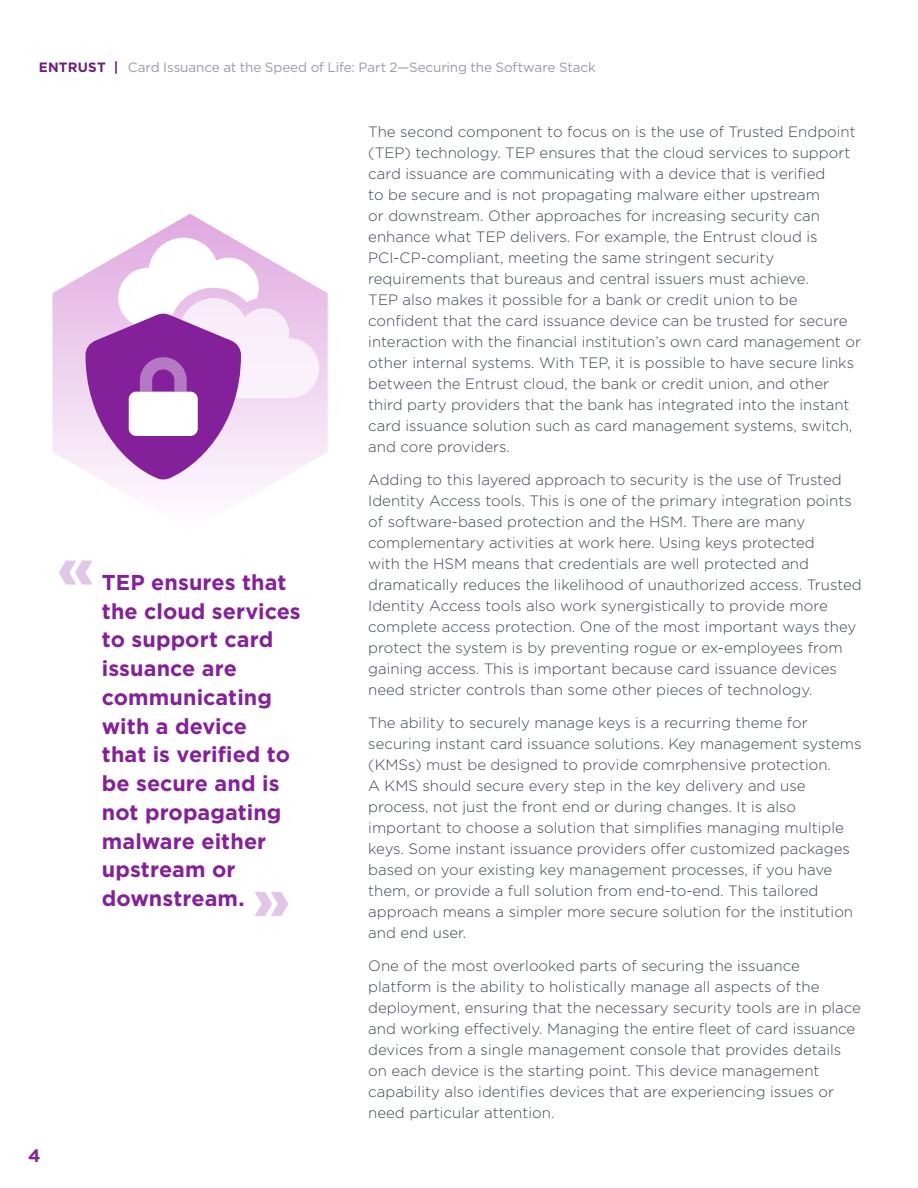
<style>
.page{position:relative;width:918px;height:1188px;background:#fff}
.page>*{position:absolute;margin:0;border:0;box-sizing:border-box;transform-origin:0 0}
.callout_-_USE{font:700 21.6px/28.8px "Gotham";color:#85209b}
.Forridder{font:700 18px "Gotham";color:#85209b}
.text{font:300 15px/21px "Gotham";color:#3f454f}
.BANNER_HEADER{font:13.5px "Gotham";letter-spacing:-.01em;color:#989aab}
.t1{font:700 13.5px "Gotham";letter-spacing:.015em;color:#6d2077}
</style>
<div class="page">
<svg style="left:59px;top:561px;width:34px;height:24px"></svg>
<svg style="left:255px;top:892px;width:33px;height:24px"></svg>
<svg style="left:52px;top:214px;width:276px;height:279px"></svg>
<svg style="left:86px;top:238px;width:233px;height:242px"></svg>
<div style="left:129px;top:392px;width:69px;height:44px;background:#fff;border-radius:7px"></div>
<p class="t1" style="left:39px;top:58px;width:81px">ENTRUST |</p>
<p class="BANNER_HEADER" style="left:128px;top:59px;width:469px">Card Issuance at the Speed of Life: Part 2—Securing the Software Stack</p>
<p class="callout_-_USE" style="left:102px;top:568px;width:200px">TEP ensures that the cloud services to support card issuance are communicating with a device<br>that is verified to be secure and is not propagating malware either upstream or downstream.</p>
<p class="Forridder" style="left:28px;top:1144px;width:14px">4</p>
<p class="text" style="left:368px;top:121px;width:494px">The second component to focus on is the use of Trusted Endpoint (TEP) technology. TEP ensures that the cloud services to support card issuance are communicating with a device that is verified<br>to be secure and is not propagating malware either upstream<br>or downstream. Other approaches for increasing security can enhance what TEP delivers. For example, the Entrust cloud is PCI-CP-compliant, meeting the same stringent security requirements that bureaus and central issuers must achieve.<br>TEP also makes it possible for a bank or credit union to be confident that the card issuance device can be trusted for secure interaction with the financial institution’s own card management or other internal systems. With TEP, it is possible to have secure links between the Entrust cloud, the bank or credit union, and other third party providers that the bank has integrated into the instant card issuance solution such as card management systems, switch, and core providers.</p>
<p class="text" style="left:368px;top:469px;width:495px">Adding to this layered approach to security is the use of Trusted Identity Access tools. This is one of the primary integration points of software-based protection and the HSM. There are many complementary activities at work here. Using keys protected<br>with the HSM means that credentials are well protected and dramatically reduces the likelihood of unauthorized access. Trusted Identity Access tools also work synergistically to provide more complete access protection. One of the most important ways they protect the system is by preventing rogue or ex-employees from gaining access. This is important because card issuance devices need stricter controls than some other pieces of technology.</p>
<p class="text" style="left:368px;top:712px;width:495px">The ability to securely manage keys is a recurring theme for securing instant card issuance solutions. Key management systems (KMSs) must be designed to provide comrphensive protection.<br>A KMS should secure every step in the key delivery and use process, not just the front end or during changes. It is also important to choose a solution that simplifies managing multiple keys. Some instant issuance providers offer customized packages based on your existing key management processes, if you have them, or provide a full solution from end-to-end. This tailored approach means a simpler more secure solution for the institution and end user.</p>
<p class="text" style="left:368px;top:955px;width:494px">One of the most overlooked parts of securing the issuance platform is the ability to holistically manage all aspects of the deployment, ensuring that the necessary security tools are in place and working effectively. Managing the entire fleet of card issuance devices from a single management console that provides details on each device is the starting point. This device management capability also identifies devices that are experiencing issues or need particular attention.</p>
</div>
